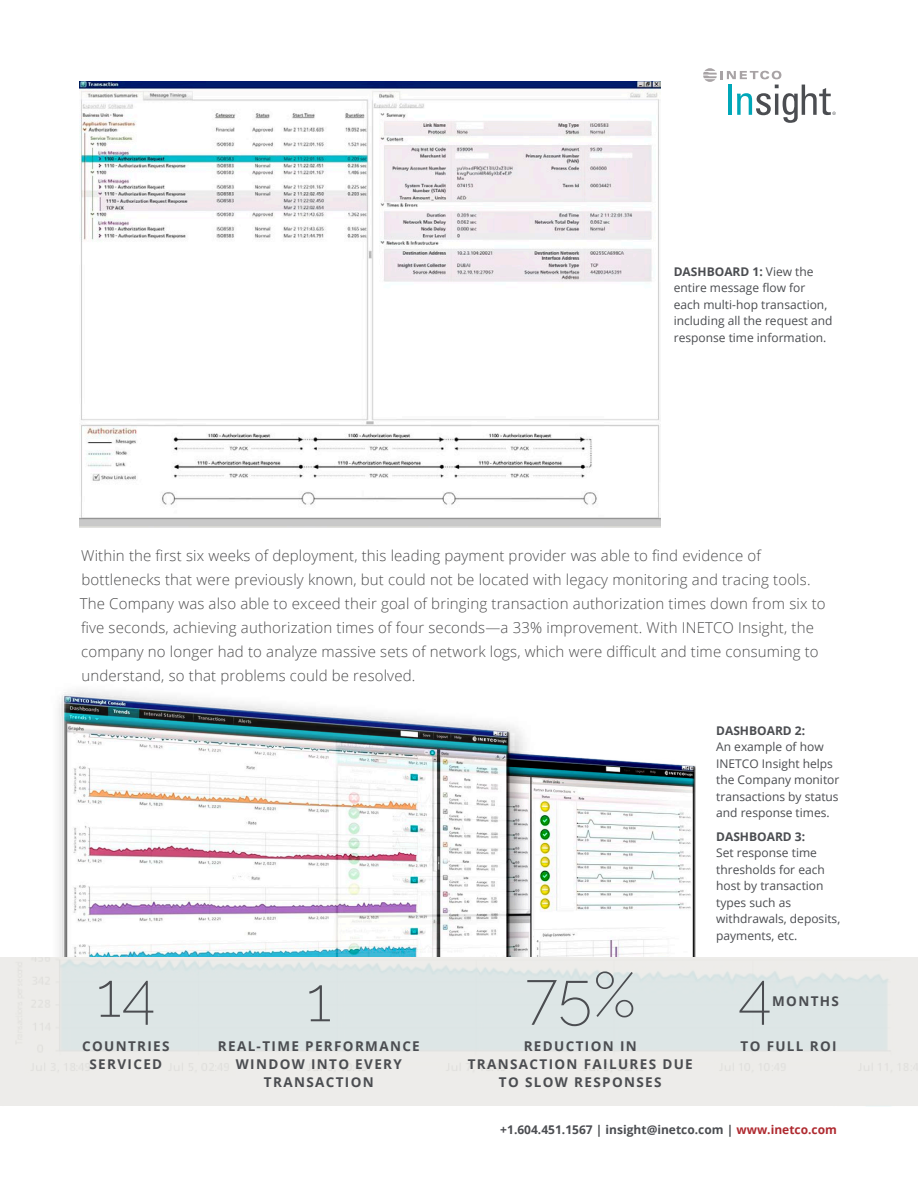
<style>
.page{position:relative;width:918px;height:1188px;background:#fff}
.page>*{position:absolute;margin:0;border:0;box-sizing:border-box;transform-origin:0 0}
.t1{font:200 63px "Raleway";color:#4b4d51}
.t2{font:300 15px/24px "Open Sans";letter-spacing:.01em;color:#4d4d4e}
.t3{font:700 13.5px/18px "Open Sans";letter-spacing:.1em;color:#4b4d51;text-align:center}
.t4{font:12px/16.5px "Open Sans";color:#4b4d51}
.t5{font:700 12px "Open Sans";color:#4b4d51}
.s1{font-weight:700}
.s2{color:#af2a30}
</style>
<div class="page">
<img style="left:42px;top:691px;width:674px;height:267px">
<svg style="left:703px;top:68px;width:133px;height:55px"></svg>
<img style="left:80px;top:81px;width:580px;height:446px">
<p class="t4" style="left:674px;top:263px;width:160px"><span class="s1">DASHBOARD 1:</span> View the entire message flow for each multi-hop transaction, including all the request and response time information.</p>
<p class="t2" style="left:80px;top:543px;width:747px">Within the first six weeks of deployment, this leading payment provider was able to find evidence of bottlenecks that were previously known, but could not be located with legacy monitoring and tracing tools.<br>The Company was also able to exceed their goal of bringing transaction authorization times down from six to five seconds, achieving authorization times of four seconds—a 33% improvement. With INETCO Insight, the company no longer had to analyze massive sets of network logs, which were difficult and time consuming to understand, so that problems could be resolved.</p>
<h1 class="t1" style="left:96px;top:958px;width:60px">14</h1>
<p class="t3" style="left:82px;top:1037px;width:89px">COUNTRIES<br>SERVICED</p>
<h1 class="t1" style="left:306px;top:962px;width:26px">1</h1>
<h1 class="t1" style="left:524px;top:958px;width:114px">75%</h1>
<p class="t3" style="left:218px;top:1037px;width:204px">REAL-TIME PERFORMANCE<br>WINDOW INTO EVERY<br>TRANSACTION</p>
<p class="t3" style="left:468px;top:1037px;width:227px">REDUCTION IN<br>TRANSACTION FAILURES DUE<br>TO SLOW RESPONSES</p>
<p class="t5" style="left:716px;top:722px;width:91px">DASHBOARD 2:</p>
<p class="t4" style="left:716px;top:738px;width:125px">An example of how<br>INETCO Insight helps the Company monitor transactions by status and response times.</p>
<p class="t5" style="left:716px;top:828px;width:91px">DASHBOARD 3:</p>
<p class="t4" style="left:716px;top:844px;width:126px">Set response time thresholds for each host by transaction types such as withdrawals, deposits, payments, etc.</p>
<h1 class="t1" style="left:738px;top:958px;width:35px">4</h1>
<p class="t3" style="left:772px;top:992px;width:68px">MONTHS</p>
<p class="t3" style="left:741px;top:1037px;width:98px">TO FULL ROI</p>
<p class="t5" style="left:500px;top:1121px;width:338px">+1.604.451.1567 | insight@inetco.com | <span class="s2">www.inetco.com</span></p>
</div>
